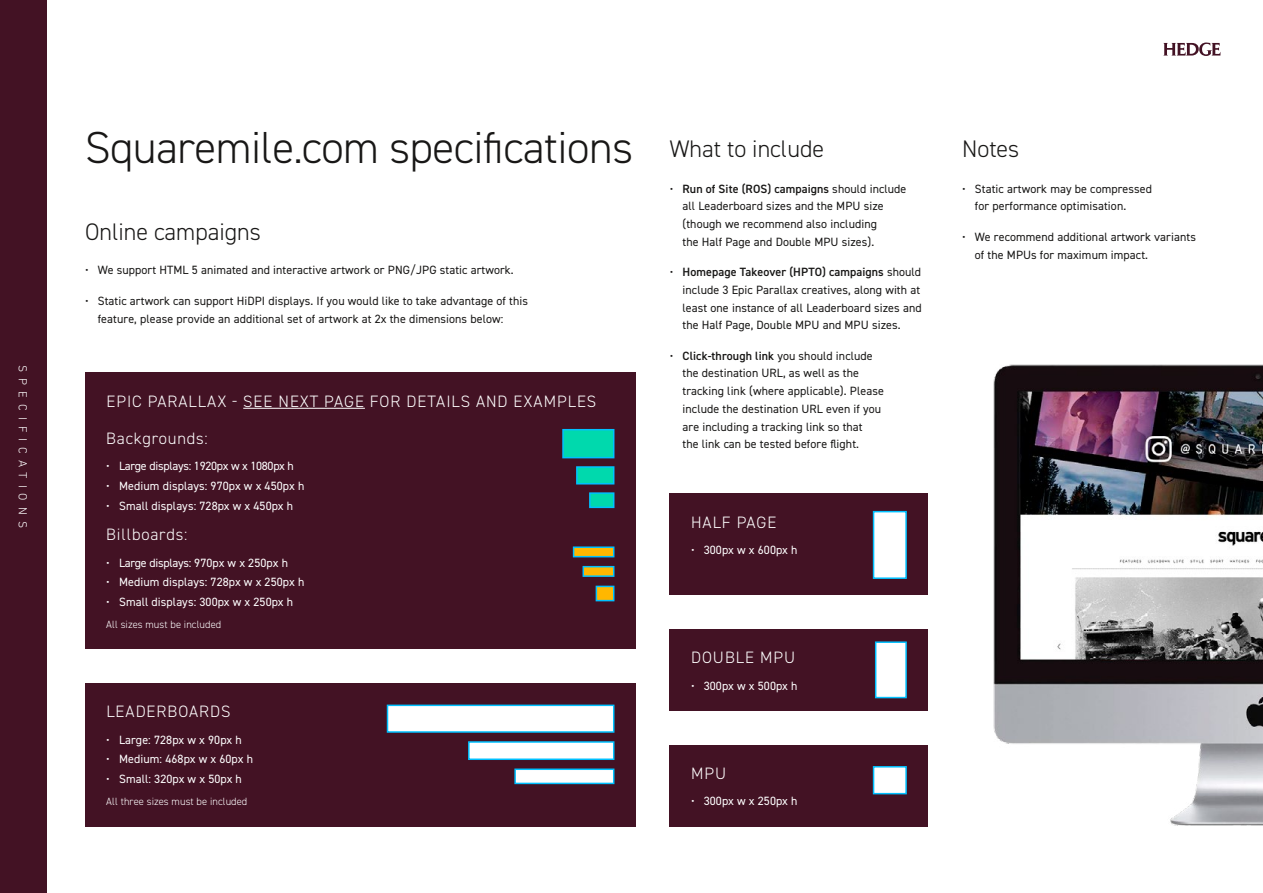
<style>
.page{position:relative;width:1263px;height:893px;background:#fff}
.page>*{position:absolute;margin:0;border:0;box-sizing:border-box;transform-origin:0 0}
.t1{font:300 45px "DIN2014";letter-spacing:-.01em;color:#181716}
.t2{font:300 24px "DIN2014";color:#181716}
.t3{font:300 16.5px "DIN2014";letter-spacing:.06em;color:#fff}
.t4{font:12px/17.7px "DIN2014";letter-spacing:.01em;color:#181716}
.t5{font:12px "DIN2014";letter-spacing:.01em;color:#fff}
.t6{font:12px "DIN2014";letter-spacing:-.02em;color:#fff}
.t7{font:300 12px "DIN Next LT Pro";letter-spacing:.5em;color:#fff}
.t8{font:300 10.5px "DIN2014";letter-spacing:.01em;color:#fff}
.s1{font-weight:600}
</style>
<div class="page">
<div style="left:0;top:0;width:47px;height:893px;background:#431224"></div>
<svg style="left:1163px;top:43px;width:57px;height:13px"></svg>
<div style="left:85px;top:683px;width:551px;height:143px;background:#431224"></div>
<div style="left:387px;top:705px;width:227px;height:28px;background:#fff;border:2px solid #00c1ff"></div>
<div style="left:468px;top:741px;width:146px;height:19px;background:#fff;border:2px solid #00c1ff"></div>
<div style="left:514px;top:768px;width:100px;height:16px;background:#fff;border:2px solid #00c1ff"></div>
<div style="left:670px;top:629px;width:258px;height:82px;background:#431224"></div>
<div style="left:875px;top:641px;width:32px;height:57px;background:#fff;border:2px solid #00c1ff"></div>
<div style="left:670px;top:494px;width:258px;height:101px;background:#431224"></div>
<div style="left:873px;top:511px;width:34px;height:68px;background:#fff;border:2px solid #00c1ff"></div>
<div style="left:670px;top:745px;width:258px;height:81px;background:#431224"></div>
<div style="left:873px;top:766px;width:34px;height:28px;background:#fff;border:2px solid #00c1ff"></div>
<div style="left:85px;top:372px;width:551px;height:277px;background:#431224"></div>
<hr style="left:243px;top:408px;width:122px;height:1px;background:#fff">
<div style="left:562px;top:429px;width:52px;height:29px;background:#00d9ad;border:2px solid #00c1ff"></div>
<div style="left:576px;top:466px;width:38px;height:18px;background:#00d9ad;border:2px solid #00c1ff"></div>
<div style="left:589px;top:492px;width:25px;height:16px;background:#00d9ad;border:2px solid #00c1ff"></div>
<div style="left:573px;top:546px;width:41px;height:11px;background:#ffb700;border:2px solid #00c1ff"></div>
<div style="left:582px;top:566px;width:32px;height:11px;background:#ffb700;border:2px solid #00c1ff"></div>
<div style="left:596px;top:586px;width:18px;height:15px;background:#ffb700;border:2px solid #00c1ff"></div>
<img style="left:994px;top:364px;width:269px;height:462px">
<p class="t7" style="left:30px;top:365px;width:164px;rotate:90deg">SPECIFICATIONS</p>
<h1 class="t1" style="left:85px;top:120px;width:550px">Squaremile.com specifications</h1>
<h2 class="t2" style="left:85px;top:217px;width:177px">Online campaigns</h2>
<p class="t4" style="left:85px;top:261px;width:430px">• We support HTML 5 animated and interactive artwork or PNG/JPG static artwork.</p>
<p class="t4" style="left:98px;top:292px;width:432px;text-indent:-13px">• Static artwork can support HiDPI displays. If you would like to take advantage of this feature, please provide an additional set of artwork at 2x the dimensions below:</p>
<h3 class="t3" style="left:106px;top:391px;width:491px">EPIC PARALLAX - SEE NEXT PAGE FOR DETAILS AND EXAMPLES</h3>
<h3 class="t3" style="left:106px;top:428px;width:103px">Backgrounds:</h3>
<p class="t6" style="left:106px;top:458px;width:189px">• Large displays: 1920px w x 1080px h</p>
<p class="t5" style="left:106px;top:478px;width:199px">• Medium displays: 970px w x 450px h</p>
<p class="t5" style="left:106px;top:498px;width:188px">• Small displays: 728px w x 450px h</p>
<h3 class="t3" style="left:106px;top:525px;width:83px">Billboards:</h3>
<p class="t6" style="left:106px;top:555px;width:183px">• Large displays: 970px w x 250px h</p>
<p class="t5" style="left:106px;top:575px;width:199px">• Medium displays: 728px w x 250px h</p>
<p class="t5" style="left:106px;top:595px;width:188px">• Small displays: 300px w x 250px h</p>
<p class="t8" style="left:106px;top:618px;width:116px">All sizes must be included</p>
<h3 class="t3" style="left:106px;top:702px;width:126px">LEADERBOARDS</h3>
<p class="t5" style="left:106px;top:732px;width:137px">• Large: 728px w x 90px h</p>
<p class="t5" style="left:106px;top:752px;width:148px">• Medium: 468px w x 60px h</p>
<p class="t5" style="left:106px;top:772px;width:137px">• Small: 320px w x 50px h</p>
<p class="t8" style="left:106px;top:795px;width:143px">All three sizes must be included</p>
<h2 class="t2" style="left:670px;top:134px;width:156px">What to include</h2>
<p class="t4" style="left:682px;top:179px;width:225px;text-indent:-13px">• <span class="s1">Run of Site (ROS) campaigns</span> should include all Leaderboard sizes and the MPU size (though we recommend also including<br>the Half Page and Double MPU sizes).</p>
<p class="t4" style="left:682px;top:263px;width:241px;text-indent:-13px">• <span class="s1">Homepage Takeover (HPTO) campaigns</span> should include 3 Epic Parallax creatives, along with at least one instance of all Leaderboard sizes and the Half Page, Double MPU and MPU sizes.</p>
<p class="t4" style="left:682px;top:347px;width:203px;text-indent:-13px">• <span class="s1">Click-through link</span> you should include the destination URL, as well as the tracking link (where applicable). Please include the destination URL even if you are including a tracking link so that<br>the link can be tested before flight.</p>
<h3 class="t3" style="left:691px;top:512px;width:87px">HALF PAGE</h3>
<p class="t5" style="left:691px;top:542px;width:108px">• 300px w x 600px h</p>
<h3 class="t3" style="left:691px;top:648px;width:106px">DOUBLE MPU</h3>
<p class="t5" style="left:691px;top:678px;width:108px">• 300px w x 500px h</p>
<h3 class="t3" style="left:691px;top:763px;width:37px">MPU</h3>
<p class="t5" style="left:691px;top:793px;width:108px">• 300px w x 250px h</p>
<h2 class="t2" style="left:962px;top:134px;width:59px">Notes</h2>
<p class="t4" style="left:975px;top:179px;width:179px;text-indent:-13px">• Static artwork may be compressed for performance optimisation.</p>
<p class="t4" style="left:975px;top:228px;width:223px;text-indent:-13px">• We recommend additional artwork variants of the MPUs for maximum impact.</p>
</div>
